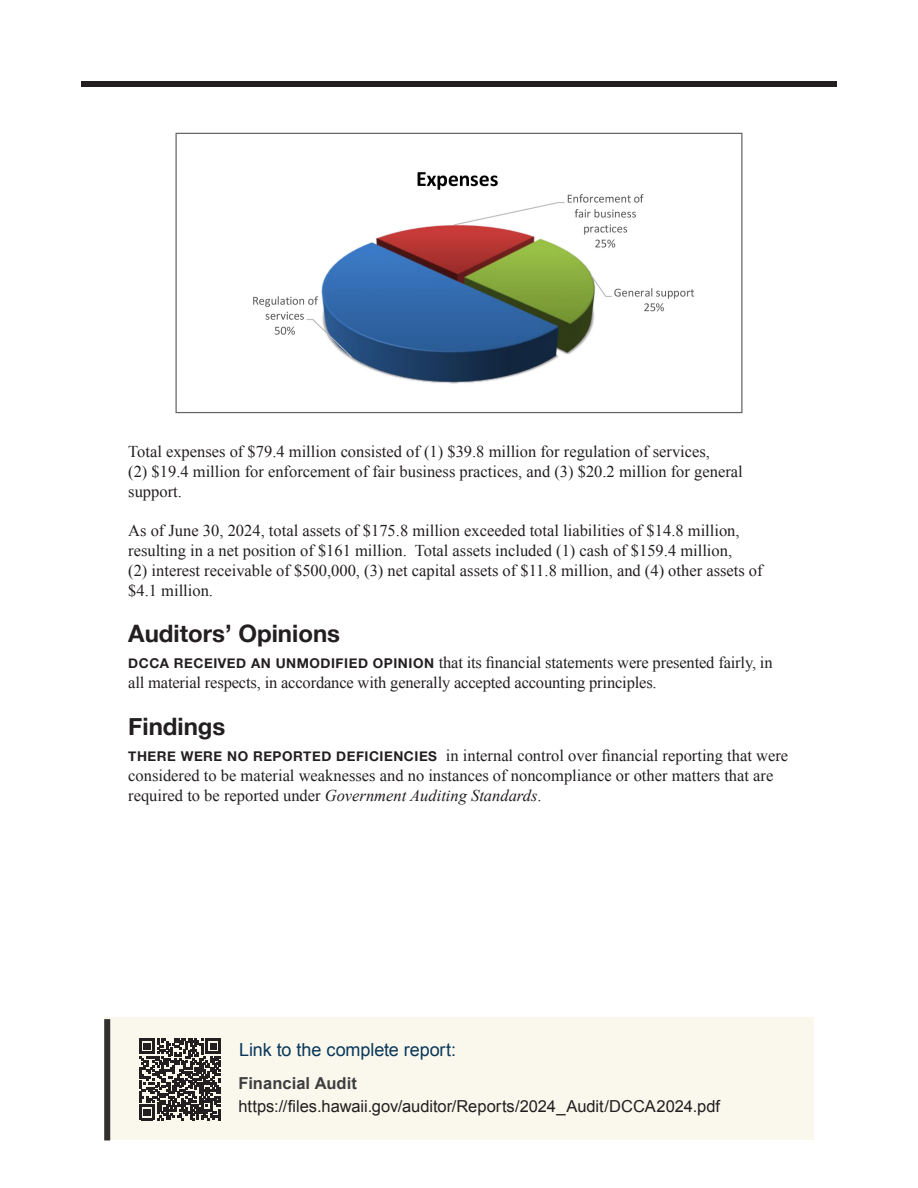
<style>
.page{position:relative;width:918px;height:1188px;background:#fff}
.page>*{position:absolute;margin:0;border:0;box-sizing:border-box;transform-origin:0 0}
.t1{font:700 24px "Helvetica Neue";color:#231f20}
.t2{font:18px "Arial";letter-spacing:-.005em;color:#09385a}
.t3{font:16.5px/19.8px "Times New Roman";color:#231f20}
.t4{font:16.5px "Arial";color:#231f20}
.t5{font:700 16.5px "Arial";letter-spacing:.005em;color:#3e3e3f}
.s1{font-family:"Helvetica Neue";font-weight:700;font-size:13.5px}
.s2{font-style:italic}
</style>
<div class="page">
<div style="left:81px;top:81px;width:756px;height:6px;background:#231f20"></div>
<div style="left:175px;top:133px;width:567px;height:280px;border:1px solid #636366"></div>
<img style="left:253px;top:172px;width:442px;height:212px">
<div style="left:104px;top:1017px;width:710px;height:123px;background:#faf7ed"></div>
<svg style="left:139px;top:1039px;width:82px;height:81px"></svg>
<div style="left:104px;top:1019px;width:6px;height:121px;background:#312f30"></div>
<p class="t3" style="left:128px;top:441px;width:616px">Total expenses of $79.4 million consisted of (1) $39.8 million for regulation of services,<br>(2) $19.4 million for enforcement of fair business practices, and (3) $20.2 million for general support.</p>
<p class="t3" style="left:128px;top:520px;width:636px">As of June 30, 2024, total assets of $175.8 million exceeded total liabilities of $14.8 million, resulting in a net position of $161 million. Total assets included (1) cash of $159.4 million,<br>(2) interest receivable of $500,000, (3) net capital assets of $11.8 million, and (4) other assets of $4.1 million.</p>
<p class="t1" style="left:128px;top:615px;width:213px">Auditors’ Opinions</p>
<p class="t3" style="left:128px;top:653px;width:646px"><span class="s1">DCCA RECEIVED AN UNMODIFIED OPINION</span> that its financial statements were presented fairly, in all material respects, in accordance with generally accepted accounting principles.</p>
<p class="t1" style="left:128px;top:707px;width:99px">Findings</p>
<p class="t3" style="left:128px;top:745px;width:661px"><span class="s1">THERE WERE NO REPORTED DEFICIENCIES</span> in internal control over financial reporting that were considered to be material weaknesses and no instances of noncompliance or other matters that are required to be reported under <span class="s2">Government Auditing Standards</span>.</p>
<p class="t2" style="left:239px;top:1037px;width:218px">Link to the complete report:</p>
<p class="t5" style="left:239px;top:1072px;width:120px">Financial Audit</p>
<p class="t4" style="left:239px;top:1095px;width:483px">https://files.hawaii.gov/auditor/Reports/2024_Audit/DCCA2024.pdf</p>
</div>
